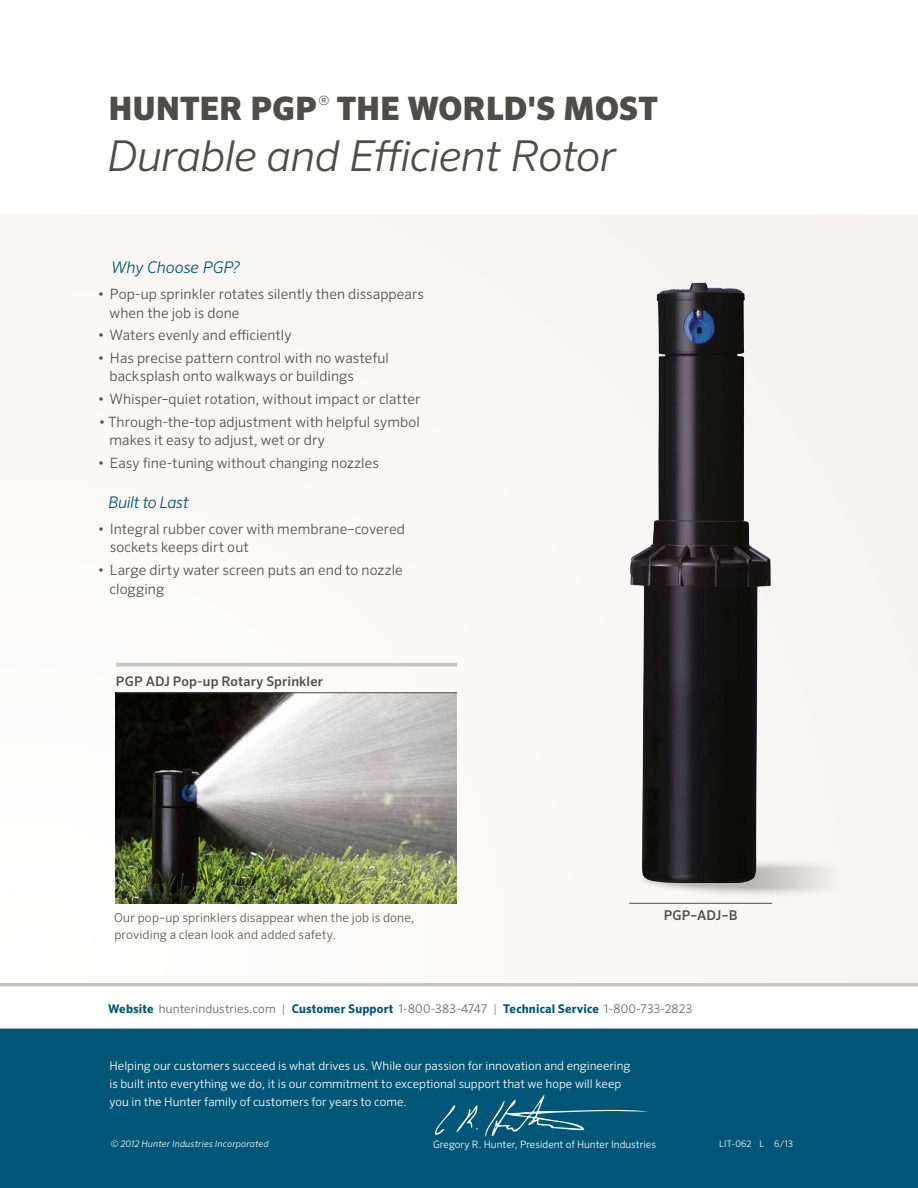
<style>
.page{position:relative;width:918px;height:1188px;background:#fff}
.page>*{position:absolute;margin:0;border:0;box-sizing:border-box;transform-origin:0 0}
.t1{font:italic 300 42.6px "Sero Pro";letter-spacing:-.015em;color:#504d49}
.t2{font:900 32.4px "Sero Pro";letter-spacing:-.005em;color:#504d49}
.t3{font:italic 300 16.2px "Sero Pro";letter-spacing:-.02em;color:#005676}
.t4{font:300 14.25px/18.3px "Sero Pro";letter-spacing:.005em;color:#504d49}
.t5{font:500 13.5px "Sero Pro";letter-spacing:.01em;color:#504d49}
.t6{font:500 13.2px "Sero Pro";letter-spacing:.01em;color:#504d49}
.t7{font:300 12.9px "Sero Pro";color:#504d49}
.t8{font:300 12.3px/17.2px "Sero Pro";letter-spacing:.01em;color:#5c5753}
.t9{font:300 12px/18px "Sero Pro";color:#fff}
.t10{font:300 12px "Sero Pro";letter-spacing:.015em;color:#68625e}
.t11{font:300 10.2px "Sero Pro";color:#fff}
.t12{font:italic 300 9px "Sero Pro";letter-spacing:.02em;color:#fff}
.t13{font:300 9px "Sero Pro";letter-spacing:.02em;color:#fff}
.s1{font-weight:700;color:#005676}
.s2{color:#908a86}
</style>
<div class="page">
<div style="left:0;top:982px;width:918px;height:5px;background:#c9c4c2"></div>
<div style="left:0;top:1029px;width:918px;height:159px;background:#005676"></div>
<hr style="left:0;top:1028px;width:918px;height:1px;background:#9b9b9c">
<svg style="left:485px;top:1095px;width:163px;height:42px"></svg>
<svg style="left:435px;top:1105px;width:43px;height:30px"></svg>
<div style="left:0;top:214px;width:918px;height:769px;background:#f9f8f6"></div>
<img style="left:116px;top:693px;width:341px;height:210px">
<svg style="left:116px;top:663px;width:341px;height:4px"></svg>
<hr style="left:629px;top:903px;width:143px;height:1px;background:#504d49">
<hr style="left:116px;top:692px;width:341px;height:1px;background:#504d49">
<svg style="left:648px;top:862px;width:183px;height:33px"></svg>
<img style="left:630px;top:283px;width:141px;height:600px">
<h2 class="t2" style="left:109px;top:89px;width:210px">HUNTER PGP</h2>
<p class="t7" style="left:318px;top:93px;width:12px">®</p>
<h2 class="t2" style="left:337px;top:89px;width:323px">THE WORLD'S MOST</h2>
<h1 class="t1" style="left:107px;top:130px;width:510px">Durable and Efficient Rotor</h1>
<p class="t3" style="left:111px;top:258px;width:130px">Why Choose PGP?</p>
<p class="t4" style="left:110px;top:285px;width:316px;text-indent:-12px">• Pop-up sprinkler rotates silently then dissappears when the job is done</p>
<p class="t4" style="left:98px;top:326px;width:195px">• Waters evenly and efficiently</p>
<p class="t4" style="left:110px;top:349px;width:281px;text-indent:-12px">• Has precise pattern control with no wasteful backsplash onto walkways or buildings</p>
<p class="t4" style="left:98px;top:390px;width:324px">• Whisper–quiet rotation, without impact or clatter</p>
<p class="t4" style="left:110px;top:412px;width:312px;text-indent:-11px">• Through-the-top adjustment with helpful symbol makes it easy to adjust, wet or dry</p>
<p class="t4" style="left:98px;top:453px;width:283px">• Easy fine-tuning without changing nozzles</p>
<p class="t3" style="left:108px;top:492px;width:82px">Built to Last</p>
<p class="t4" style="left:110px;top:519px;width:297px;text-indent:-12px">• Integral rubber cover with membrane–covered sockets keeps dirt out</p>
<p class="t4" style="left:110px;top:560px;width:295px;line-height:19.5px;text-indent:-12px">• Large dirty water screen puts an end to nozzle clogging</p>
<p class="t6" style="left:116px;top:673px;width:209px">PGP ADJ Pop-up Rotary Sprinkler</p>
<p class="t8" style="left:114px;top:909px;width:302px">Our pop–up sprinklers disappear when the job is done, providing a clean look and added safety.</p>
<p class="t5" style="left:664px;top:907px;width:75px">PGP–ADJ–B</p>
<p class="t10" style="left:108px;top:1001px;width:586px"><span class="s1">Website</span> hunterindustries.com <span class="s2">|</span> <span class="s1">Customer Support</span> 1-800-383-4747 <span class="s2">|</span> <span class="s1">Technical Service</span> 1-800-733-2823</p>
<p class="t9" style="left:110px;top:1056px;width:523px">Helping our customers succeed is what drives us. While our passion for innovation and engineering is built into everything we do, it is our commitment to exceptional support that we hope will keep you in the Hunter family of customers for years to come.</p>
<p class="t11" style="left:433px;top:1138px;width:224px">Gregory R. Hunter, President of Hunter Industries</p>
<p class="t13" style="left:719px;top:1138px;width:75px">LIT-062 L 6/13</p>
<p class="t12" style="left:111px;top:1138px;width:159px">© 2012 Hunter Industries Incorporated</p>
</div>
